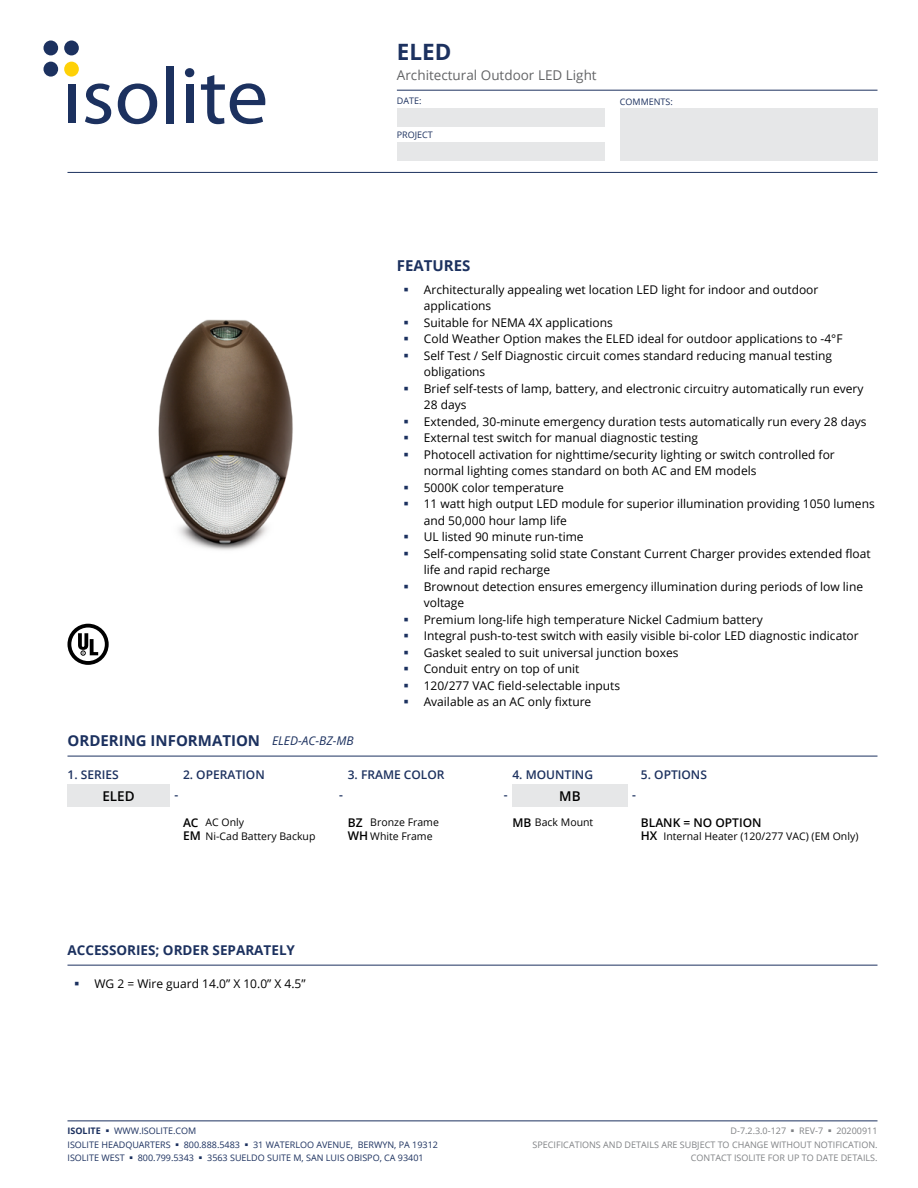
<style>
.page{position:relative;width:918px;height:1188px;background:#fff}
.page>*{position:absolute;margin:0;border:0;box-sizing:border-box;transform-origin:0 0}
.t1{font:700 22.5px "Open Sans";color:#1c315f}
.t2{font:700 15px "Open Sans";color:#1c315f}
.t3{font:13.5px "Open Sans";color:#636466}
.t4{font:700 13.5px "Open Sans";color:#1c315f}
.t5{font:600 13.5px "Open Sans";color:#000}
.t6{font:12px/16.5px "Open Sans";color:#000}
.t7{font:600 12px "Open Sans";color:#1c315f}
.t8{font:600 12px "Open Sans";color:#000}
.t9{font:10.5px/13.6px "Open Sans";color:#000}
.t10{font:9px/13.5px "Open Sans";color:#1c315f}
.t11{font:9px/13.5px "Open Sans";color:#808285;text-align:right}
.s1{font-weight:400;font-style:italic;font-size:12px}
.s2{font-weight:600;font-size:12px}
.s3{font-weight:700}
</style>
<div class="page">
<div style="left:397px;top:108px;width:208px;height:19px;background:#e6e7e8"></div>
<div style="left:397px;top:142px;width:208px;height:19px;background:#e6e7e8"></div>
<div style="left:620px;top:108px;width:258px;height:53px;background:#e6e7e8"></div>
<hr style="left:397px;top:90px;width:481px;height:1px;background:#1c315f">
<hr style="left:68px;top:172px;width:810px;height:1px;background:#1c315f">
<div style="left:68px;top:84px;width:7px;height:39px;background:#1c315f"></div>
<svg style="left:85px;top:84px;width:26px;height:40px"></svg>
<svg style="left:118px;top:84px;width:39px;height:40px"></svg>
<div style="left:166px;top:66px;width:8px;height:57px;background:#1c315f"></div>
<div style="left:185px;top:68px;width:9px;height:9px;background:#1c315f;border-radius:50%"></div>
<div style="left:186px;top:84px;width:7px;height:39px;background:#1c315f"></div>
<svg style="left:201px;top:75px;width:64px;height:49px"></svg>
<div style="left:44px;top:40px;width:14px;height:15px;background:#1c315f;border-radius:50%"></div>
<div style="left:64px;top:40px;width:15px;height:15px;background:#1c315f;border-radius:50%"></div>
<div style="left:44px;top:62px;width:14px;height:15px;background:#1c315f;border-radius:50%"></div>
<div style="left:64px;top:62px;width:15px;height:15px;background:#fed107;border-radius:50%"></div>
<hr style="left:68px;top:1120px;width:810px;height:1px;background:#1c315f">
<hr style="left:68px;top:756px;width:810px;height:1px;background:#1c315f">
<div style="left:68px;top:784px;width:102px;height:23px;background:#e6e7e8"></div>
<div style="left:512px;top:784px;width:115px;height:23px;background:#e6e7e8"></div>
<hr style="left:68px;top:965px;width:810px;height:1px;background:#1c315f">
<svg style="left:68px;top:624px;width:41px;height:41px"></svg>
<img style="left:158px;top:319px;width:135px;height:231px">
<h1 class="t1" style="left:397px;top:36px;width:56px">ELED</h1>
<p class="t3" style="left:397px;top:66px;width:201px">Architectural Outdoor LED Light</p>
<p class="t10" style="left:397px;top:93px;width:26px">DATE:</p>
<p class="t10" style="left:620px;top:95px;width:55px">COMMENTS:</p>
<p class="t10" style="left:397px;top:127px;width:38px">PROJECT</p>
<p class="t2" style="left:68px;top:730px;width:288px">ORDERING INFORMATION <span class="s1">ELED-AC-BZ-MB</span></p>
<p class="t2" style="left:397px;top:255px;width:75px">FEATURES</p>
<p class="t6" style="left:424px;top:281px;width:453px">Architecturally appealing wet location LED light for indoor and outdoor applications<br>Suitable for NEMA 4X applications<br>Cold Weather Option makes the ELED ideal for outdoor applications to -4°F<br>Self Test / Self Diagnostic circuit comes standard reducing manual testing obligations<br>Brief self-tests of lamp, battery, and electronic circuitry automatically run every 28 days<br>Extended, 30-minute emergency duration tests automatically run every 28 days External test switch for manual diagnostic testing<br>Photocell activation for nighttime/security lighting or switch controlled for normal lighting comes standard on both AC and EM models<br>5000K color temperature<br>11 watt high output LED module for superior illumination providing 1050 lumens and 50,000 hour lamp life<br>UL listed 90 minute run-time<br>Self-compensating solid state Constant Current Charger provides extended float life and rapid recharge<br>Brownout detection ensures emergency illumination during periods of low line voltage<br>Premium long-life high temperature Nickel Cadmium battery<br>Integral push-to-test switch with easily visible bi-color LED diagnostic indicator Gasket sealed to suit universal junction boxes<br>Conduit entry on top of unit<br>120/277 VAC field-selectable inputs<br>Available as an AC only fixture</p>
<p class="t7" style="left:348px;top:766px;width:98px">3. FRAME COLOR</p>
<p class="t7" style="left:512px;top:766px;width:82px">4. MOUNTING</p>
<p class="t7" style="left:641px;top:766px;width:67px">5. OPTIONS</p>
<p class="t8" style="left:641px;top:814px;width:122px">BLANK = NO OPTION</p>
<p class="t9" style="left:641px;top:829px;width:219px"><span class="s2">HX</span> Internal Heater (120/277 VAC) (EM Only)</p>
<p class="t7" style="left:183px;top:766px;width:83px">2. OPERATION</p>
<p class="t7" style="left:67px;top:766px;width:53px">1. SERIES</p>
<p class="t5" style="left:102px;top:786px;width:34px">ELED</p>
<p class="t7" style="left:504px;top:786px;width:5px">-</p>
<p class="t7" style="left:632px;top:786px;width:5px">-</p>
<p class="t5" style="left:559px;top:786px;width:23px">MB</p>
<p class="t7" style="left:175px;top:786px;width:5px">-</p>
<p class="t7" style="left:339px;top:786px;width:5px">-</p>
<p class="t9" style="left:183px;top:815px;width:134px"><span class="s2">AC</span> AC Only<br><span class="s2">EM</span> Ni-Cad Battery Backup</p>
<p class="t9" style="left:348px;top:815px;width:93px"><span class="s2">BZ</span> Bronze Frame<br><span class="s2">WH</span> White Frame</p>
<p class="t9" style="left:512px;top:815px;width:82px"><span class="s2">MB</span> Back Mount</p>
<p class="t4" style="left:68px;top:941px;width:229px">ACCESSORIES; ORDER SEPARATELY</p>
<p class="t6" style="left:94px;top:975px;width:213px">WG 2 = Wire guard 14.0” X 10.0” X 4.5”</p>
<p class="t10" style="left:68px;top:1124px;width:372px"><span class="s3">ISOLITE</span> ▪ WWW.ISOLITE.COM<br>ISOLITE HEADQUARTERS ▪ 800.888.5483 ▪ 31 WATERLOO AVENUE, BERWYN, PA 19312<br>ISOLITE WEST ▪ 800.799.5343 ▪ 3563 SUELDO SUITE M, SAN LUIS OBISPO, CA 93401</p>
<p class="t11" style="left:533px;top:1124px;width:346px">D-7.2.3.0-127 ▪ REV-7 ▪ 20200911<br>SPECIFICATIONS AND DETAILS ARE SUBJECT TO CHANGE WITHOUT NOTIFICATION.<br>CONTACT ISOLITE FOR UP TO DATE DETAILS.</p>
</div>
